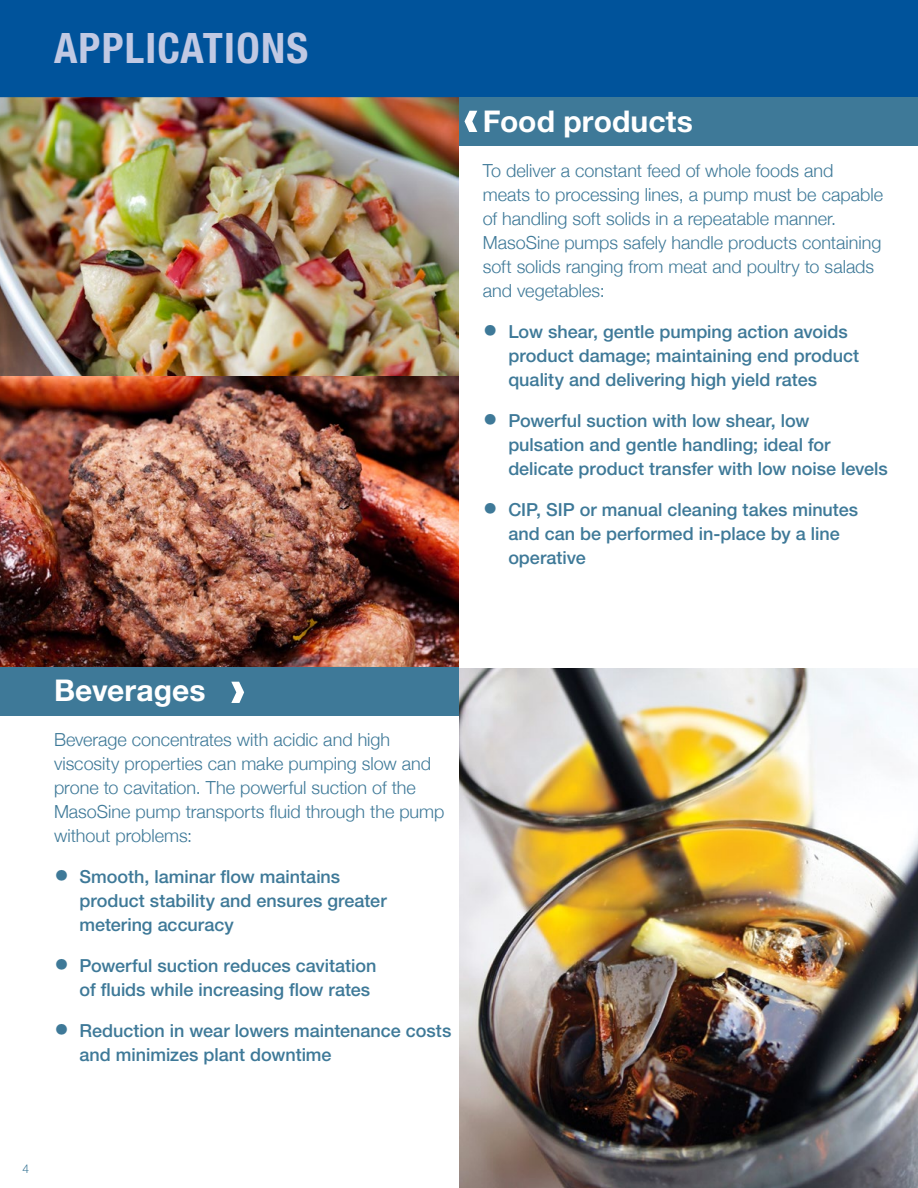
<style>
.page{position:relative;width:918px;height:1188px;background:#fff}
.page>*{position:absolute;margin:0;border:0;box-sizing:border-box;transform-origin:0 0}
.t1{font:700 condensed 42px "Helvetica Neue LT Pro";letter-spacing:.03em;color:#c1c9e3}
.t2{font:700 30px "Helvetica Neue LT Pro";letter-spacing:.005em;color:#fff}
.t3{font:500 18px/24px "Helvetica Neue";color:#3e7998}
.t4{font:300 18px/24px "Helvetica Neue";color:#3e7998}
.t5{font:300 12px "Helvetica Neue";color:#3e7998}
.s1{font-size:30px}
</style>
<div class="page">
<img style="left:0;top:97px;width:459px;height:570px">
<img style="left:459px;top:669px;width:459px;height:519px">
<div style="left:0;top:0;width:918px;height:97px;background:#00539b"></div>
<div style="left:459px;top:97px;width:459px;height:49px;background:#3e7998"></div>
<svg style="left:917px;top:669px;width:1px;height:48px"></svg>
<div style="left:0;top:667px;width:459px;height:49px;background:#3e7998"></div>
<svg style="left:464px;top:111px;width:13px;height:21px"></svg>
<svg style="left:231px;top:682px;width:13px;height:21px"></svg>
<h1 class="t1" style="left:54px;top:23px;width:256px">APPLICATIONS</h1>
<h2 class="t2" style="left:483px;top:103px;width:212px">Food products</h2>
<p class="t4" style="left:483px;top:159px;width:402px">To deliver a constant feed of whole foods and meats to processing lines, a pump must be capable of handling soft solids in a repeatable manner.<br>MasoSine pumps safely handle products containing soft solids ranging from meat and poultry to salads and vegetables:</p>
<p class="t3" style="left:508px;top:320px;width:352px;text-indent:-26px"><span class="s1">•</span> Low shear, gentle pumping action avoids product damage; maintaining end product quality and delivering high yield rates</p>
<p class="t3" style="left:508px;top:409px;width:381px;text-indent:-26px"><span class="s1">•</span> Powerful suction with low shear, low pulsation and gentle handling; ideal for delicate product transfer with low noise levels</p>
<p class="t3" style="left:508px;top:498px;width:351px;text-indent:-26px"><span class="s1">•</span> CIP, SIP or manual cleaning takes minutes and can be performed in-place by a line operative</p>
<h2 class="t2" style="left:54px;top:672px;width:153px">Beverages</h2>
<p class="t4" style="left:54px;top:727px;width:392px">Beverage concentrates with acidic and high viscosity properties can make pumping slow and prone to cavitation. The powerful suction of the MasoSine pump transports fluid through the pump without problems:</p>
<p class="t3" style="left:80px;top:865px;width:309px;text-indent:-26px"><span class="s1">•</span> Smooth, laminar flow maintains product stability and ensures greater metering accuracy</p>
<p class="t3" style="left:80px;top:954px;width:299px;text-indent:-26px"><span class="s1">•</span> Powerful suction reduces cavitation of fluids while increasing flow rates</p>
<p class="t3" style="left:80px;top:1019px;width:373px;text-indent:-26px"><span class="s1">•</span> Reduction in wear lowers maintenance costs and minimizes plant downtime</p>
<p class="t5" style="left:22px;top:1162px;width:8px">4</p>
</div>
